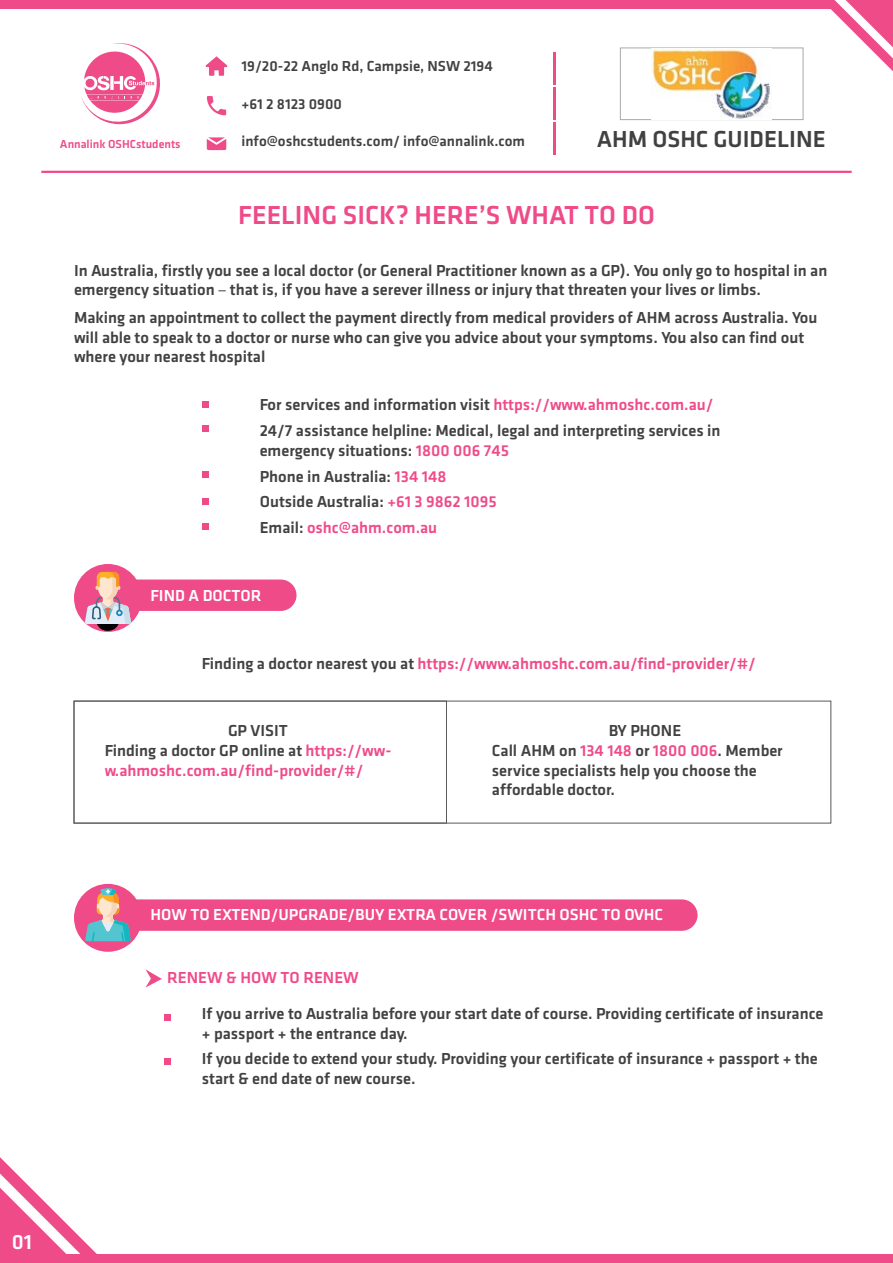
<style>
.page{position:relative;width:893px;height:1263px;background:#fff}
.page>*{position:absolute;margin:0;border:0;box-sizing:border-box;transform-origin:0 0}
.t1{font:27px "UTM Facebook K&T";color:#ef4b89}
.t2{font:24px "UTM Facebook K&T";color:#414042}
.t3{font:21.45px "UTM Facebook K&T";color:#fff}
.t4{font:16.5px/19.8px "UTM Facebook K&T";color:#414042}
.t5{font:16.5px/19.8px "UTM Facebook K&T";color:#ef4b89}
.t6{font:16.5px "UTM Facebook K&T";color:#fff}
.t7{font:15px "UTM Facebook K&T";color:#414042}
.t8{font:12px "UTM Facebook K&T";color:#ef4b89}
.s1{font-family:"Myriad Pro"}
.s2{color:#ef4b89}
.s3{color:#414042}
</style>
<div class="page">
<hr style="left:554px;top:52px;width:2px;height:32px;background:#ef4b89">
<hr style="left:554px;top:87px;width:2px;height:32px;background:#ef4b89">
<hr style="left:554px;top:122px;width:2px;height:32px;background:#ef4b89">
<svg style="left:831px;top:0;width:62px;height:71px"></svg>
<div style="left:0;top:0;width:831px;height:9px;background:#ef4b89"></div>
<svg style="left:0;top:1157px;width:97px;height:106px"></svg>
<div style="left:66px;top:1254px;width:827px;height:9px;background:#ef4b89"></div>
<div style="left:620px;top:48px;width:183px;height:72px;background:#fff;border:1px solid #a7a9ac"></div>
<img style="left:652px;top:48px;width:120px;height:71px">
<svg style="left:81px;top:43px;width:79px;height:81px"></svg>
<svg style="left:207px;top:96px;width:19px;height:19px"></svg>
<svg style="left:207px;top:137px;width:19px;height:13px"></svg>
<svg style="left:206px;top:56px;width:21px;height:20px"></svg>
<hr style="left:41px;top:171px;width:811px;height:2px;background:#ef4b89">
<svg style="left:202px;top:402px;width:6px;height:6px"></svg>
<svg style="left:202px;top:426px;width:6px;height:6px"></svg>
<div style="left:202px;top:471px;width:6px;height:7px;background:#ef4b89"></div>
<svg style="left:202px;top:498px;width:6px;height:6px"></svg>
<div style="left:202px;top:523px;width:6px;height:7px;background:#ef4b89"></div>
<div style="left:164px;top:1014px;width:6px;height:7px;background:#ef4b89"></div>
<div style="left:164px;top:1058px;width:6px;height:7px;background:#ef4b89"></div>
<div style="left:107px;top:579px;width:189px;height:32px;background:#ef4b89;border-radius:16px"></div>
<div style="left:74px;top:564px;width:68px;height:68px;background:#ef4b89;border-radius:50%"></div>
<svg style="left:85px;top:572px;width:46px;height:59px"></svg>
<div style="left:107px;top:899px;width:591px;height:32px;background:#ef4b89;border-radius:16px"></div>
<div style="left:74px;top:701px;width:373px;height:122px;border:1px solid #58595b"></div>
<div style="left:74px;top:884px;width:68px;height:68px;background:#ef4b89;border-radius:50%"></div>
<svg style="left:85px;top:888px;width:46px;height:53px"></svg>
<svg style="left:145px;top:969px;width:17px;height:18px"></svg>
<p class="t7" style="left:241px;top:56px;width:253px">19/20-22 Anglo Rd, Campsie, NSW 2194</p>
<p class="t7" style="left:241px;top:94px;width:102px">+61 2 8123 0900</p>
<p class="t7" style="left:241px;top:131px;width:285px">info@oshcstudents.com/ info@annalink.com</p>
<p class="t8" style="left:60px;top:136px;width:122px">Annalink OSHCstudents</p>
<h2 class="t2" style="left:597px;top:123px;width:230px">AHM OSHC GUIDELINE</h2>
<h1 class="t1" style="left:238px;top:197px;width:418px">FEELING SICK? HERE’S WHAT TO DO</h1>
<p class="t4" style="left:74px;top:259px;width:755px">In Australia, firstly you see a local doctor (or General Practitioner known as a GP). You only go to hospital in an emergency situation <span class="s1">–</span> that is, if you have a serever illness or injury that threaten your lives or limbs.</p>
<p class="t4" style="left:74px;top:306px;width:745px">Making an appointment to collect the payment directly from medical providers of AHM across Australia. You will able to speak to a doctor or nurse who can give you advice about your symptoms. You also can find out where your nearest hospital</p>
<p class="t4" style="left:260px;top:391px;width:462px;line-height:25.8px">For services and information visit <span class="s2">https://www.ahmoshc.com.au/<br></span>24/7 assistance helpline: Medical, legal and interpreting services in</p>
<p class="t4" style="left:260px;top:436px;width:251px;line-height:25.8px">emergency situations: <span class="s2">1800 006 745<br></span>Phone in Australia: <span class="s2">134 148<br></span>Outside Australia: <span class="s2">+61 3 9862 1095<br></span>Email: <span class="s2">oshc@ahm.com.au</span></p>
<p class="t6" style="left:150px;top:584px;width:113px">FIND A DOCTOR</p>
<p class="t5" style="left:202px;top:652px;width:555px"><span class="s3">Finding a doctor nearest you at</span> https://www.ahmoshc.com.au/find-provider/#/</p>
<p class="t5" style="left:105px;top:719px;width:288px;text-indent:123px"><span class="s3">GP VISIT<br>Finding a doctor GP online at</span> https://ww&shy;w.ahmoshc.com.au/find-provider/#/</p>
<p class="t4" style="left:492px;top:719px;width:292px;text-indent:117px">BY PHONE<br>Call AHM on <span class="s2">134 148</span> or <span class="s2">1800 006</span>. Member service specialists help you choose the affordable doctor.</p>
<p class="t6" style="left:150px;top:904px;width:514px">HOW TO EXTEND/UPGRADE/BUY EXTRA COVER /SWITCH OSHC TO OVHC</p>
<p class="t5" style="left:167px;top:967px;width:193px">RENEW &amp; HOW TO RENEW</p>
<p class="t4" style="left:202px;top:1002px;width:623px">If you arrive to Australia before your start date of course. Providing certificate of insurance + passport + the entrance day.</p>
<p class="t4" style="left:202px;top:1048px;width:617px">If you decide to extend your study. Providing your certificate of insurance + passport + the start &amp; end date of new course.</p>
<h3 class="t3" style="left:12px;top:1227px;width:22px">01</h3>
</div>
